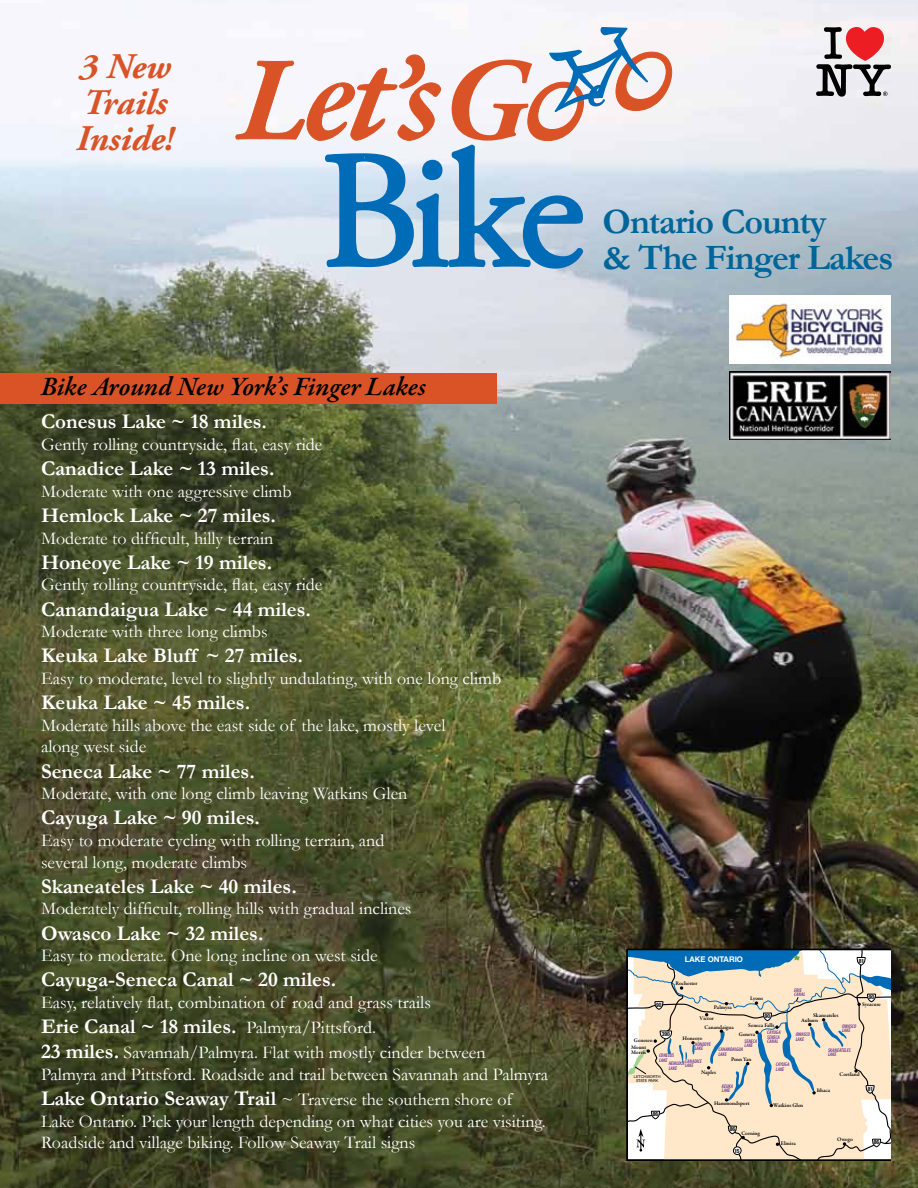
<style>
.page{position:relative;width:918px;height:1188px;background:#fff}
.page>*{position:absolute;margin:0;border:0;box-sizing:border-box;transform-origin:0 0}
.t1{font:700 36px/36px "Garamond";letter-spacing:-.03em;color:#069}
.t2{font:italic 700 36px/36px "Adobe Garamond Pro";color:#d95326}
.t3{font:italic 600 27px "Garamond Premr Pro";letter-spacing:-.005em;color:#000}
.t4{font:700 21px "Garamond";color:#fff}
.t5{font:18px/21.6px "Garamond";color:#fff}
.t6{font:700 7.8px "Helvetica Neue";color:#fff}
.t7{font:600 5.55px/5.1px "Garamond Premr Pro";letter-spacing:-.005em;color:#000}
.t8{font:700 condensed 5.55px "Helvetica Neue";color:#000}
.t9{font:italic 600 condensed 5.25px/4.5px "Myriad Pro";color:#662d91}
.t10{font:3.9px/3.9px "Helvetica Neue";color:#000;text-align:center}
.s1{font-weight:400;font-size:18px}
.s2{font-weight:700;font-size:21px}
</style>
<div class="page">
<img style="left:0;top:0;width:918px;height:1188px">
<svg style="left:235px;top:27px;width:437px;height:242px"></svg>
<svg style="left:816px;top:27px;width:75px;height:70px"></svg>
<div style="left:0;top:374px;width:497px;height:30px;background:#d95326"></div>
<svg style="left:626px;top:949px;width:265px;height:212px;background:#dcd5c5"></svg>
<img style="left:729px;top:372px;width:162px;height:67px">
<img style="left:729px;top:296px;width:162px;height:67px">
<h1 class="t2" style="left:76px;top:49px;width:99px">3 New<br>Trails<br>Inside!</h1>
<h2 class="t3" style="left:41px;top:370px;width:387px">Bike Around New York’s Finger Lakes</h2>
<p class="t4" style="left:41px;top:409px;width:228px">Conesus Lake ~ 18 miles.</p>
<p class="t5" style="left:41px;top:433px;width:283px">Gently rolling countryside, flat, easy ride</p>
<p class="t4" style="left:41px;top:456px;width:235px">Canadice Lake ~ 13 miles.</p>
<p class="t5" style="left:41px;top:480px;width:252px">Moderate with one aggressive climb</p>
<p class="t4" style="left:41px;top:503px;width:237px">Hemlock Lake ~ 27 miles.</p>
<p class="t5" style="left:41px;top:527px;width:234px">Moderate to difficult, hilly terrain</p>
<p class="t4" style="left:41px;top:550px;width:233px">Honeoye Lake ~ 19 miles.</p>
<p class="t5" style="left:41px;top:574px;width:283px">Gently rolling countryside, flat, easy ride</p>
<p class="t4" style="left:41px;top:596px;width:272px">Canandaigua Lake ~ 44 miles.</p>
<p class="t5" style="left:41px;top:621px;width:228px">Moderate with three long climbs</p>
<p class="t4" style="left:41px;top:643px;width:264px">Keuka Lake Bluff ~ 27 miles.</p>
<p class="t5" style="left:41px;top:667px;width:462px">Easy to moderate, level to slightly undulating, with one long climb</p>
<p class="t4" style="left:41px;top:690px;width:211px">Keuka Lake ~ 45 miles.</p>
<p class="t5" style="left:41px;top:714px;width:406px">Moderate hills above the east side of the lake, mostly level along west side</p>
<p class="t4" style="left:41px;top:758px;width:215px">Seneca Lake ~ 77 miles.</p>
<p class="t5" style="left:41px;top:783px;width:368px">Moderate, with one long climb leaving Watkins Glen</p>
<p class="t4" style="left:41px;top:805px;width:221px">Cayuga Lake ~ 90 miles.</p>
<p class="t5" style="left:41px;top:829px;width:345px">Easy to moderate cycling with rolling terrain, and several long, moderate climbs</p>
<p class="t4" style="left:41px;top:874px;width:257px">Skaneateles Lake ~ 40 miles.</p>
<p class="t5" style="left:41px;top:898px;width:372px">Moderately difficult, rolling hills with gradual inclines</p>
<p class="t4" style="left:41px;top:920px;width:224px">Owasco Lake ~ 32 miles.</p>
<p class="t5" style="left:41px;top:945px;width:338px">Easy to moderate. One long incline on west side</p>
<p class="t4" style="left:41px;top:967px;width:297px">Cayuga-Seneca Canal ~ 20 miles.</p>
<p class="t5" style="left:41px;top:991px;width:391px">Easy, relatively flat, combination of road and grass trails</p>
<p class="t4" style="left:41px;top:1014px;width:337px">Erie Canal ~ 18 miles. <span class="s1">Palmyra/Pittsford.</span></p>
<p class="t5" style="left:41px;top:1042px;width:509px"><span class="s2">23 miles.</span> Savannah/Palmyra. Flat with mostly cinder between<br>Palmyra and Pittsford. Roadside and trail between Savannah and Palmyra</p>
<p class="t5" style="left:41px;top:1089px;width:506px"><span class="s2">Lake Ontario Seaway Trail</span> ~ Traverse the southern shore of<br>Lake Ontario. Pick your length depending on what cities you are visiting.<br>Roadside and village biking. Follow Seaway Trail signs</p>
<h1 class="t1" style="left:603px;top:203px;width:292px">Ontario County<br>&amp; The Finger Lakes</h1>
<p class="t8" style="left:656px;top:1001px;width:7px">90</p>
<p class="t6" style="left:685px;top:954px;width:60px">LAKE ONTARIO</p>
<p class="t7" style="left:675px;top:981px;width:24px">Rochester</p>
<p class="t7" style="left:714px;top:1005px;width:19px">Palmyra</p>
<p class="t7" style="left:750px;top:996px;width:15px">Lyons</p>
<p class="t9" style="left:794px;top:988px;width:13px">ERIE<br>CANAL</p>
<p class="t8" style="left:859px;top:957px;width:7px">81</p>
<p class="t8" style="left:869px;top:994px;width:7px">90</p>
<p class="t7" style="left:862px;top:1002px;width:20px">Syracuse</p>
<p class="t7" style="left:813px;top:1013px;width:27px">Skaneateles</p>
<p class="t8" style="left:765px;top:1013px;width:7px">90</p>
<p class="t7" style="left:700px;top:1016px;width:16px">Victor</p>
<p class="t7" style="left:801px;top:1018px;width:19px">Auburn</p>
<p class="t7" style="left:748px;top:1023px;width:28px">Seneca Falls</p>
<p class="t9" style="left:842px;top:1024px;width:16px">OWASCO<br>LAKE</p>
<p class="t7" style="left:705px;top:1024px;width:31px">Canandaigua</p>
<p class="t9" style="left:767px;top:1030px;width:15px">CAYUGA<br>SENECA<br>CANAL</p>
<p class="t8" style="left:662px;top:1031px;width:10px">390</p>
<p class="t7" style="left:739px;top:1032px;width:18px">Geneva</p>
<p class="t9" style="left:796px;top:1032px;width:16px">OWASCO<br>LAKE</p>
<p class="t7" style="left:683px;top:1036px;width:21px">Honeoye</p>
<p class="t7" style="left:701px;top:1070px;width:17px">Naples</p>
<p class="t7" style="left:714px;top:1101px;width:37px">Hammondsport</p>
<p class="t7" style="left:634px;top:1038px;width:20px">Geneseo</p>
<p class="t9" style="left:745px;top:1039px;width:14px">SENECA<br>LAKE</p>
<p class="t9" style="left:695px;top:1042px;width:17px">HONEOYE<br>LAKE</p>
<p class="t7" style="left:631px;top:1045px;width:17px">Mount<br>Morris</p>
<p class="t10" style="left:634px;top:1074px;width:28px">LETCHWORTH<br>STATE PARK</p>
<p class="t9" style="left:718px;top:1047px;width:26px">CANANDAIGUA<br>LAKE</p>
<p class="t9" style="left:722px;top:1084px;width:13px">KEUKA<br>LAKE</p>
<p class="t9" style="left:828px;top:1048px;width:24px">SKANEATELES<br>LAKE</p>
<p class="t9" style="left:659px;top:1053px;width:17px">CONESUS<br>LAKE</p>
<p class="t9" style="left:669px;top:1061px;width:18px">HEMLOCK<br>LAKE</p>
<p class="t9" style="left:685px;top:1059px;width:18px">CANADICE<br>LAKE</p>
<p class="t7" style="left:731px;top:1056px;width:22px">Penn Yan</p>
<p class="t9" style="left:776px;top:1062px;width:15px">CAYUGA<br>LAKE</p>
<p class="t7" style="left:839px;top:1072px;width:22px">Cortland</p>
<p class="t8" style="left:868px;top:1085px;width:7px">81</p>
<p class="t7" style="left:817px;top:1088px;width:15px">Ithaca</p>
<p class="t7" style="left:773px;top:1103px;width:31px">Watkins Glen</p>
<p class="t7" style="left:781px;top:1140px;width:17px">Elmira</p>
<p class="t7" style="left:837px;top:1137px;width:17px">Owego</p>
<p class="t8" style="left:653px;top:1111px;width:7px">86</p>
<p class="t8" style="left:730px;top:1126px;width:7px">86</p>
<p class="t7" style="left:741px;top:1130px;width:20px">Corning</p>
<p class="t8" style="left:874px;top:1139px;width:7px">86</p>
<p class="t8" style="left:735px;top:1147px;width:7px">15</p>
</div>
